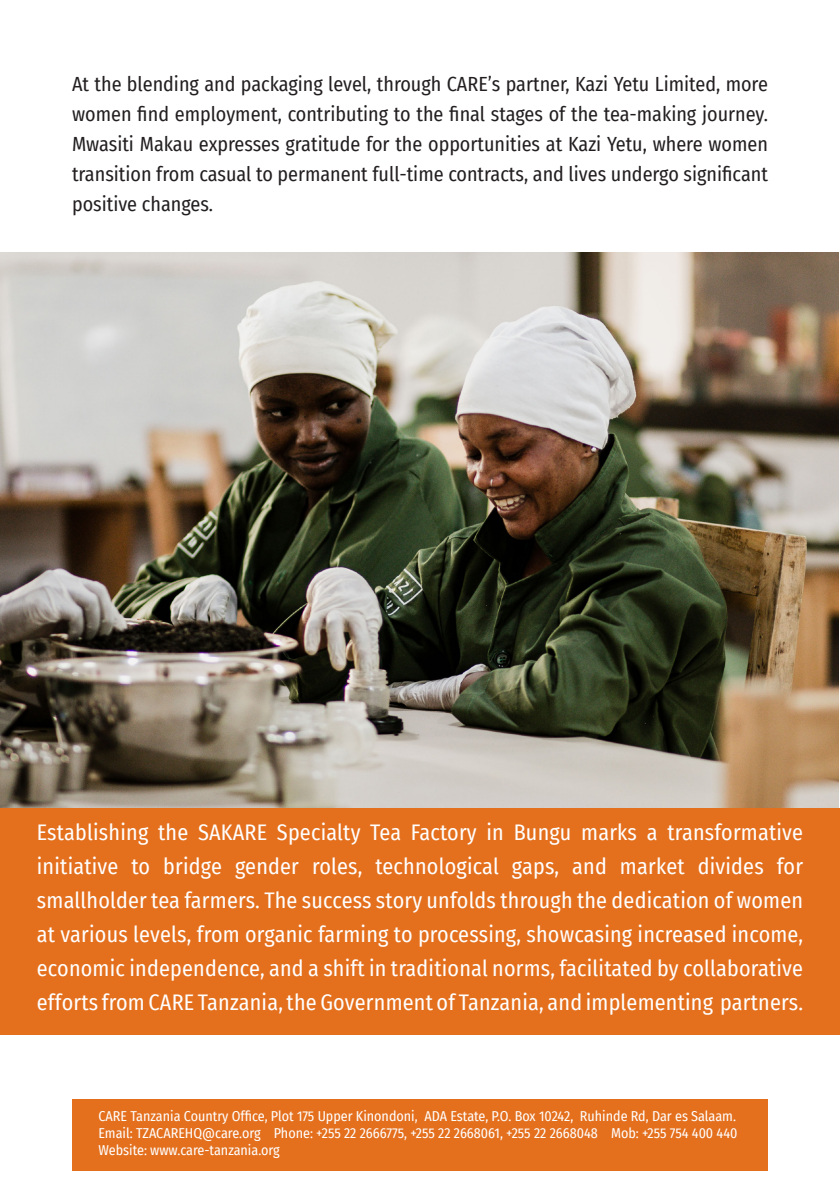
<style>
.page{position:relative;width:840px;height:1191px;background:#fff}
.page>*{position:absolute;margin:0;border:0;box-sizing:border-box;transform-origin:0 0}
.t1{font:22px/34px "Fira Sans Condensed";letter-spacing:.01em;color:#fff;text-align:justify}
.t2{font:20px/30px "Fira Sans Condensed";color:#231f20;text-align:justify}
.t3{font:14px "Fira Sans Condensed";color:#fff}
</style>
<div class="page">
<div style="left:72px;top:1099px;width:695px;height:72px;background:#e4701e"></div>
<img style="left:0;top:252px;width:838px;height:556px">
<div style="left:0;top:808px;width:839px;height:227px;background:#e4701e"></div>
<p class="t2" style="left:72px;top:68px;width:697px">At the blending and packaging level, through CARE’s partner, Kazi Yetu Limited, more women find employment, contributing to the final stages of the tea-making journey.<br>Mwasiti Makau expresses gratitude for the opportunities at Kazi Yetu, where women transition from casual to permanent full-time contracts, and lives undergo significant positive changes.</p>
<p class="t1" style="left:37px;top:815px;width:767px">Establishing the SAKARE Specialty Tea Factory in Bungu marks a transformative initiative to bridge gender roles, technological gaps, and market divides for smallholder tea farmers. The success story unfolds through the dedication of women at various levels, from organic farming to processing, showcasing increased income, economic independence, and a shift in traditional norms, facilitated by collaborative efforts from CARE Tanzania, the Government of Tanzania, and implementing partners.</p>
<p class="t3" style="left:98px;top:1106px;width:638px">CARE Tanzania Country Office, Plot 175 Upper Kinondoni, ADA Estate, P.O. Box 10242, Ruhinde Rd, Dar es Salaam.</p>
<p class="t3" style="left:98px;top:1122px;width:640px">Email: TZACAREHQ@care.org Phone: +255 22 2666775, +255 22 2668061, +255 22 2668048 Mob: +255 754 400 440</p>
<p class="t3" style="left:98px;top:1139px;width:183px">Website: www.care-tanzania.org</p>
</div>
